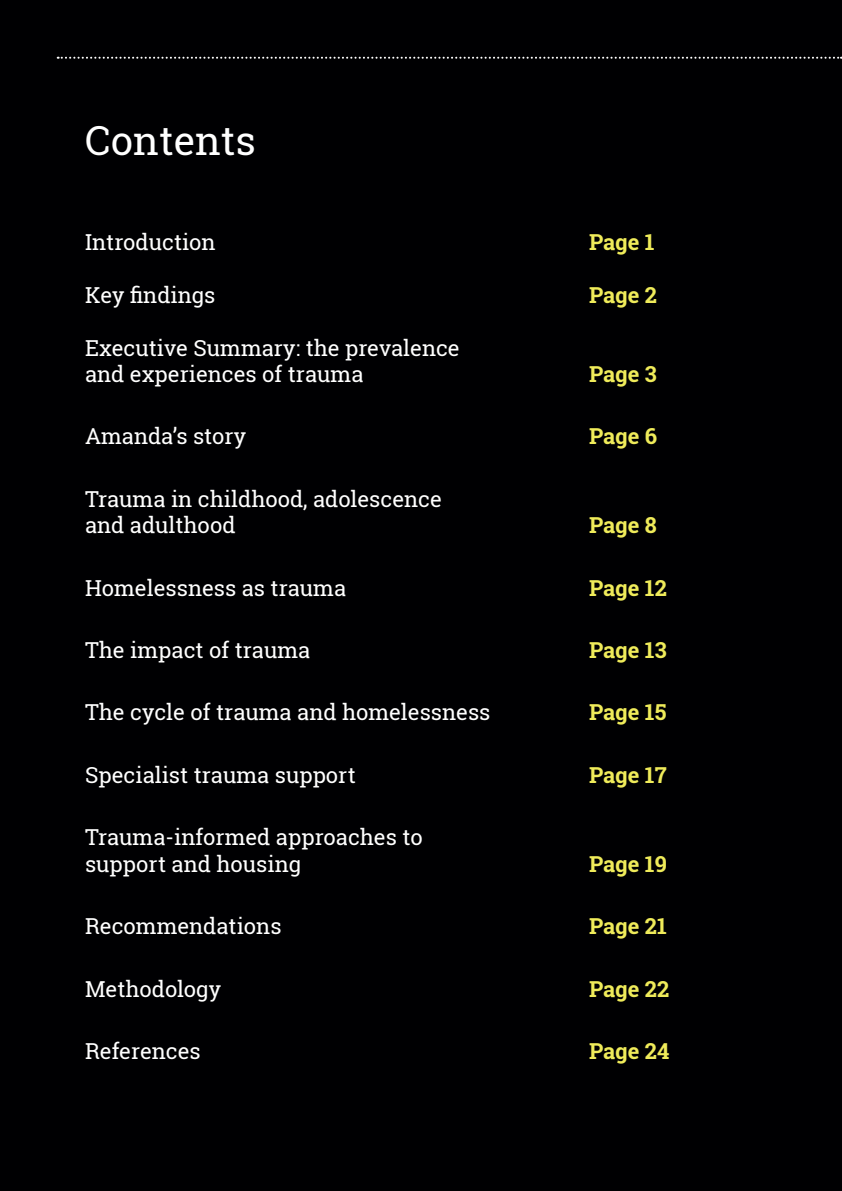
<style>
.page{position:relative;width:842px;height:1191px;background:#000002}
.page>*{position:absolute;margin:0;border:0;box-sizing:border-box;transform-origin:0 0}
.t1{font:40px "Roboto Slab";color:#fff}
.t2{font:22px/26.4px "Roboto Slab";color:#fff}
.t3{font:700 22px "Roboto Slab";color:#efeb5a}
</style>
<div class="page">
<svg style="left:58px;top:57px;width:784px;height:2px"></svg>
<p class="t1" style="left:85px;top:113px;width:172px">Contents</p>
<p class="t2" style="left:85px;top:228px;width:132px">Introduction</p>
<p class="t3" style="left:589px;top:227px;width:67px">Page 1</p>
<p class="t2" style="left:85px;top:281px;width:132px">Key findings</p>
<p class="t3" style="left:589px;top:280px;width:70px">Page 2</p>
<p class="t2" style="left:85px;top:334px;width:376px">Executive Summary: the prevalence and experiences of trauma</p>
<p class="t3" style="left:589px;top:359px;width:69px">Page 3</p>
<p class="t2" style="left:85px;top:423px;width:163px">Amanda’s story</p>
<p class="t3" style="left:589px;top:421px;width:70px">Page 6</p>
<p class="t2" style="left:85px;top:485px;width:358px">Trauma in childhood, adolescence and adulthood</p>
<p class="t3" style="left:589px;top:510px;width:69px">Page 8</p>
<p class="t2" style="left:85px;top:574px;width:263px">Homelessness as trauma</p>
<p class="t3" style="left:589px;top:572px;width:79px">Page 12</p>
<p class="t2" style="left:85px;top:636px;width:227px">The impact of trauma</p>
<p class="t3" style="left:589px;top:635px;width:79px">Page 13</p>
<p class="t2" style="left:85px;top:699px;width:407px">The cycle of trauma and homelessness</p>
<p class="t3" style="left:589px;top:697px;width:79px">Page 15</p>
<p class="t2" style="left:85px;top:761px;width:272px">Specialist trauma support</p>
<p class="t3" style="left:589px;top:760px;width:79px">Page 17</p>
<p class="t2" style="left:85px;top:824px;width:339px">Trauma-informed approaches to</p>
<p class="t2" style="left:85px;top:850px;width:218px">support and housing</p>
<p class="t3" style="left:589px;top:848px;width:79px">Page 19</p>
<p class="t2" style="left:85px;top:912px;width:198px">Recommendations</p>
<p class="t3" style="left:589px;top:911px;width:79px">Page 21</p>
<p class="t2" style="left:85px;top:975px;width:138px">Methodology</p>
<p class="t3" style="left:589px;top:973px;width:82px">Page 22</p>
<p class="t2" style="left:85px;top:1037px;width:117px">References</p>
<p class="t3" style="left:589px;top:1036px;width:82px">Page 24</p>
</div>
